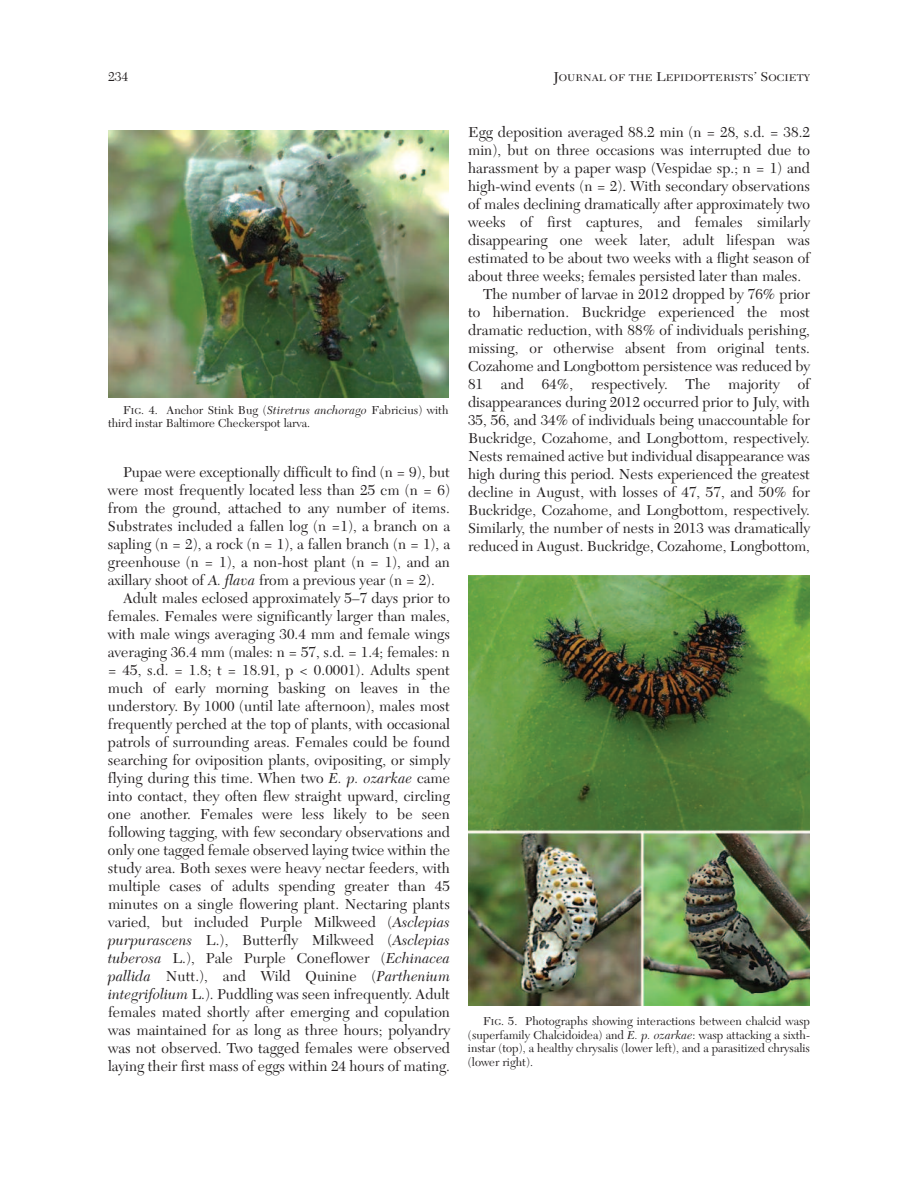
<style>
.page{position:relative;width:918px;height:1188px;background:#fff}
.page>*{position:absolute;margin:0;border:0;box-sizing:border-box;transform-origin:0 0}
.t1{font:15px/18px "New Caledonia";color:#231f20;text-align:justify}
.t2{font:13.5px "New Caledonia";color:#231f20}
.t3{font:12px/13.5px "New Caledonia";color:#231f20}
.t4{font:10.2px "New Caledonia";color:#231f20;scale:1.09 1}
.s1{color:#fff}
.s2{font-size:13.5px}
.s3{font-size:9px}
.s4{font-style:italic}
</style>
<div class="page">
<img style="left:108px;top:130px;width:340px;height:267px">
<img style="left:468px;top:575px;width:342px;height:430px">
<p class="t2" style="left:108px;top:70px;width:44px">234<span class="s1">234</span></p>
<p class="t4" style="left:553px;top:73px;width:237px"><span class="s2">J</span>OURNAL OF THE <span class="s2">L</span>EPIDOPTERISTS<span class="s2">’ S</span>OCIETY</p>
<p class="t3" style="left:108px;top:404px;width:342px;text-indent:15px">F<span class="s3">IG</span>. 4. Anchor Stink Bug (<span class="s4">Stiretrus anchorago</span> Fabricius) with third instar Baltimore Checkerspot larva.</p>
<p class="t1" style="left:108px;top:465px;width:344px;text-indent:15px">Pupae were exceptionally difficult to find (n = 9), but were most frequently located less than 25 cm (n = 6) from the ground, attached to any number of items.<br>Substrates included a fallen log (n =1), a branch on a sapling (n = 2), a rock (n = 1), a fallen branch (n = 1), a greenhouse (n = 1), a non-host plant (n = 1), and an axillary shoot of <span class="s4">A. flava</span> from a previous year (n = 2).</p>
<p class="t1" style="left:108px;top:591px;width:344px;text-indent:15px">Adult males eclosed approximately 5–7 days prior to females. Females were significantly larger than males, with male wings averaging 30.4 mm and female wings averaging 36.4 mm (males: n = 57, s.d. = 1.4; females: n = 45, s.d. = 1.8; t = 18.91, p &lt; 0.0001). Adults spent much of early morning basking on leaves in the understory. By 1000 (until late afternoon), males most frequently perched at the top of plants, with occasional patrols of surrounding areas. Females could be found searching for oviposition plants, ovipositing, or simply flying during this time. When two <span class="s4">E. p. ozarkae</span> came into contact, they often flew straight upward, circling one another. Females were less likely to be seen following tagging, with few secondary observations and only one tagged female observed laying twice within the study area. Both sexes were heavy nectar feeders, with multiple cases of adults spending greater than 45 minutes on a single flowering plant. Nectaring plants varied, but included Purple Milkweed (<span class="s4">Asclepias purpurascens</span> L.), Butterfly Milkweed (<span class="s4">Asclepias tuberosa</span> L.), Pale Purple Coneflower (<span class="s4">Echinacea pallida</span> Nutt.), and Wild Quinine (<span class="s4">Parthenium integrifolium</span> L.). Puddling was seen infrequently. Adult females mated shortly after emerging and copulation was maintained for as long as three hours; polyandry was not observed. Two tagged females were observed laying their first mass of eggs within 24 hours of mating.</p>
<p class="t1" style="left:468px;top:125px;width:344px">Egg deposition averaged 88.2 min (n = 28, s.d. = 38.2</p>
<p class="t1" style="left:468px;top:143px;width:343px">min), but on three occasions was interrupted due to</p>
<p class="t1" style="left:468px;top:161px;width:344px">harassment by a paper wasp (Vespidae sp.; n = 1) and</p>
<p class="t1" style="left:468px;top:179px;width:344px">high-wind events (n = 2). With secondary observations</p>
<p class="t1" style="left:468px;top:197px;width:343px">of males declining dramatically after approximately two</p>
<p class="t1" style="left:468px;top:215px;width:344px">weeks of first captures, and females similarly</p>
<p class="t1" style="left:468px;top:233px;width:344px">disappearing one week later, adult lifespan was</p>
<p class="t1" style="left:468px;top:251px;width:344px">estimated to be about two weeks with a flight season of</p>
<p class="t1" style="left:468px;top:269px;width:335px">about three weeks; females persisted later than males.</p>
<p class="t1" style="left:483px;top:287px;width:328px">The number of larvae in 2012 dropped by 76% prior</p>
<p class="t1" style="left:468px;top:305px;width:343px">to hibernation. Buckridge experienced the most</p>
<p class="t1" style="left:468px;top:323px;width:343px">dramatic reduction, with 88% of individuals perishing,</p>
<p class="t1" style="left:468px;top:341px;width:343px">missing, or otherwise absent from original tents.</p>
<p class="t1" style="left:468px;top:359px;width:344px">Cozahome and Longbottom persistence was reduced by</p>
<p class="t1" style="left:468px;top:377px;width:344px">81 and 64%, respectively. The majority of</p>
<p class="t1" style="left:468px;top:395px;width:344px">disappearances during 2012 occurred prior to July, with</p>
<p class="t1" style="left:468px;top:413px;width:344px">35, 56, and 34% of individuals being unaccountable for</p>
<p class="t1" style="left:468px;top:431px;width:343px">Buckridge, Cozahome, and Longbottom, respectively.</p>
<p class="t1" style="left:468px;top:449px;width:344px">Nests remained active but individual disappearance was</p>
<p class="t1" style="left:468px;top:467px;width:344px">high during this period. Nests experienced the greatest</p>
<p class="t1" style="left:468px;top:485px;width:344px">decline in August, with losses of 47, 57, and 50% for</p>
<p class="t1" style="left:468px;top:503px;width:343px">Buckridge, Cozahome, and Longbottom, respectively.</p>
<p class="t1" style="left:468px;top:521px;width:344px">Similarly, the number of nests in 2013 was dramatically</p>
<p class="t1" style="left:468px;top:539px;width:343px">reduced in August. Buckridge, Cozahome, Longbottom,</p>
<p class="t3" style="left:468px;top:1016px;width:344px;text-align:justify;text-indent:15px">F<span class="s3">IG</span>. 5. Photographs showing interactions between chalcid wasp (superfamily Chalcidoidea) and <span class="s4">E. p. ozarkae</span>: wasp attacking a sixth&shy;instar (top), a healthy chrysalis (lower left), and a parasitized chrysalis (lower right).</p>
</div>
